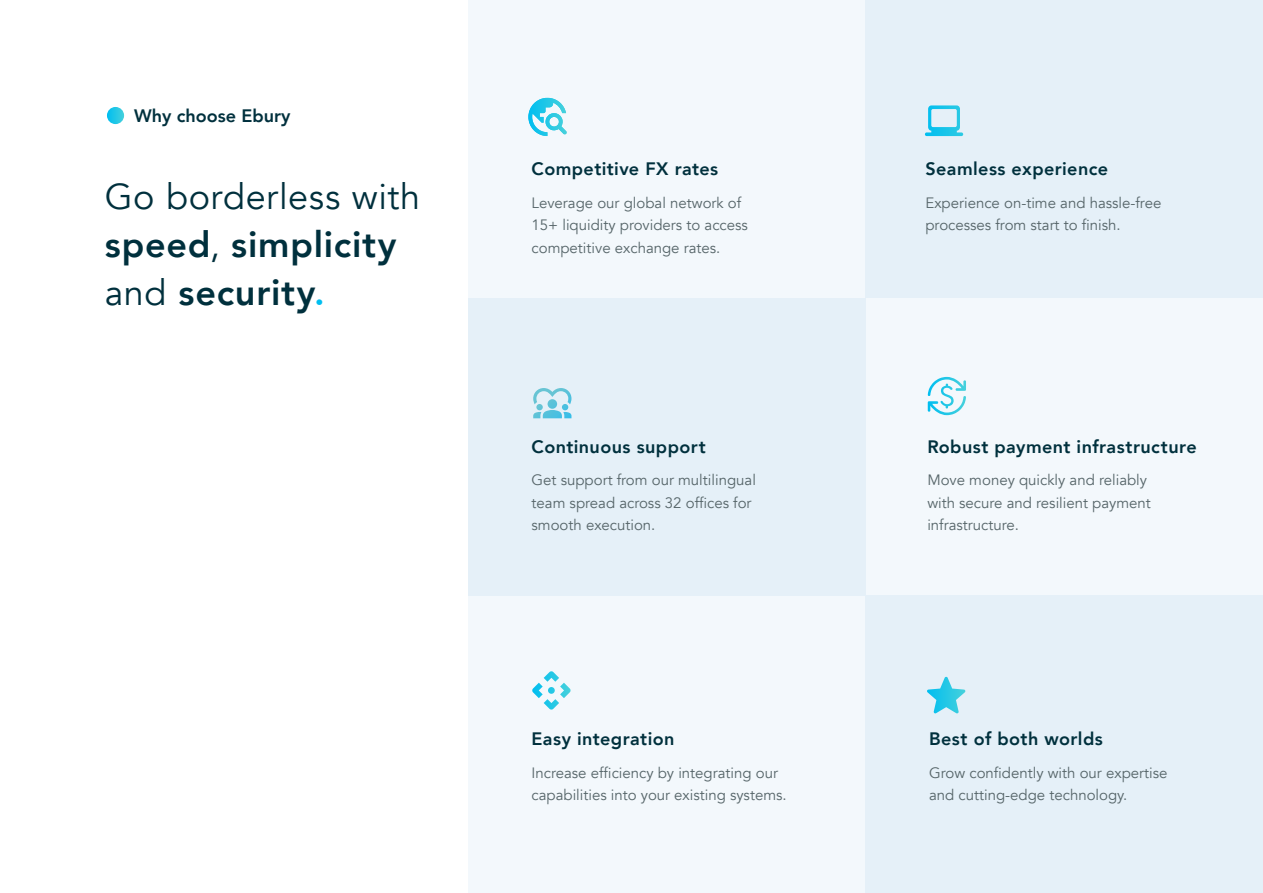
<style>
.page{position:relative;width:1263px;height:893px;background:#fff}
.page>*{position:absolute;margin:0;border:0;box-sizing:border-box;transform-origin:0 0}
.t1{font:800 36px/48px "Avenir";letter-spacing:.02em;color:#00303d}
.t2{font:800 18px "Avenir";letter-spacing:.025em;color:#00303d}
.t3{font:800 18px "Avenir";color:#00303d}
.t4{font:15px/22.5px "Avenir";color:#566569}
.s1{font-weight:400}
.s2{color:#00bef0}
</style>
<div class="page">
<div style="left:468px;top:0;width:398px;height:298px;background:#f3f8fc"></div>
<div style="left:865px;top:0;width:398px;height:298px;background:#e5f0f8"></div>
<div style="left:468px;top:298px;width:398px;height:297px;background:#e5f0f8"></div>
<div style="left:865px;top:298px;width:398px;height:297px;background:#f3f8fc"></div>
<div style="left:468px;top:595px;width:398px;height:298px;background:#f3f8fc"></div>
<div style="left:865px;top:595px;width:398px;height:298px;background:#e5f0f8"></div>
<svg style="left:107px;top:107px;width:17px;height:17px"></svg>
<svg style="left:528px;top:98px;width:39px;height:38px"></svg>
<svg style="left:925px;top:105px;width:38px;height:31px"></svg>
<svg style="left:533px;top:388px;width:38px;height:30px"></svg>
<svg style="left:928px;top:377px;width:38px;height:38px"></svg>
<svg style="left:532px;top:671px;width:38px;height:39px"></svg>
<svg style="left:927px;top:677px;width:38px;height:36px"></svg>
<p class="t3" style="left:134px;top:102px;width:158px">Why choose Ebury</p>
<h1 class="t1" style="left:105px;top:172px;width:317px"><span class="s1">Go borderless with </span>speed<span class="s1">,</span> simplicity <span class="s1">and</span> security<span class="s2">.</span></h1>
<p class="t2" style="left:531px;top:155px;width:188px">Competitive FX rates</p>
<p class="t4" style="left:531px;top:192px;width:218px">Leverage our global network of<br>15+ liquidity providers to access competitive exchange rates.</p>
<p class="t2" style="left:531px;top:432px;width:176px">Continuous support</p>
<p class="t4" style="left:531px;top:469px;width:226px">Get support from our multilingual team spread across 32 offices for smooth execution.</p>
<p class="t2" style="left:531px;top:725px;width:144px">Easy integration</p>
<p class="t4" style="left:531px;top:762px;width:257px">Increase efficiency by integrating our capabilities into your existing systems.</p>
<p class="t2" style="left:925px;top:155px;width:184px">Seamless experience</p>
<p class="t4" style="left:925px;top:192px;width:237px">Experience on-time and hassle-free processes from start to finish.</p>
<p class="t2" style="left:927px;top:432px;width:271px">Robust payment infrastructure</p>
<p class="t4" style="left:927px;top:469px;width:225px">Move money quickly and reliably with secure and resilient payment infrastructure.</p>
<p class="t2" style="left:929px;top:725px;width:175px">Best of both worlds</p>
<p class="t4" style="left:929px;top:762px;width:240px">Grow confidently with our expertise and cutting-edge technology.</p>
</div>
